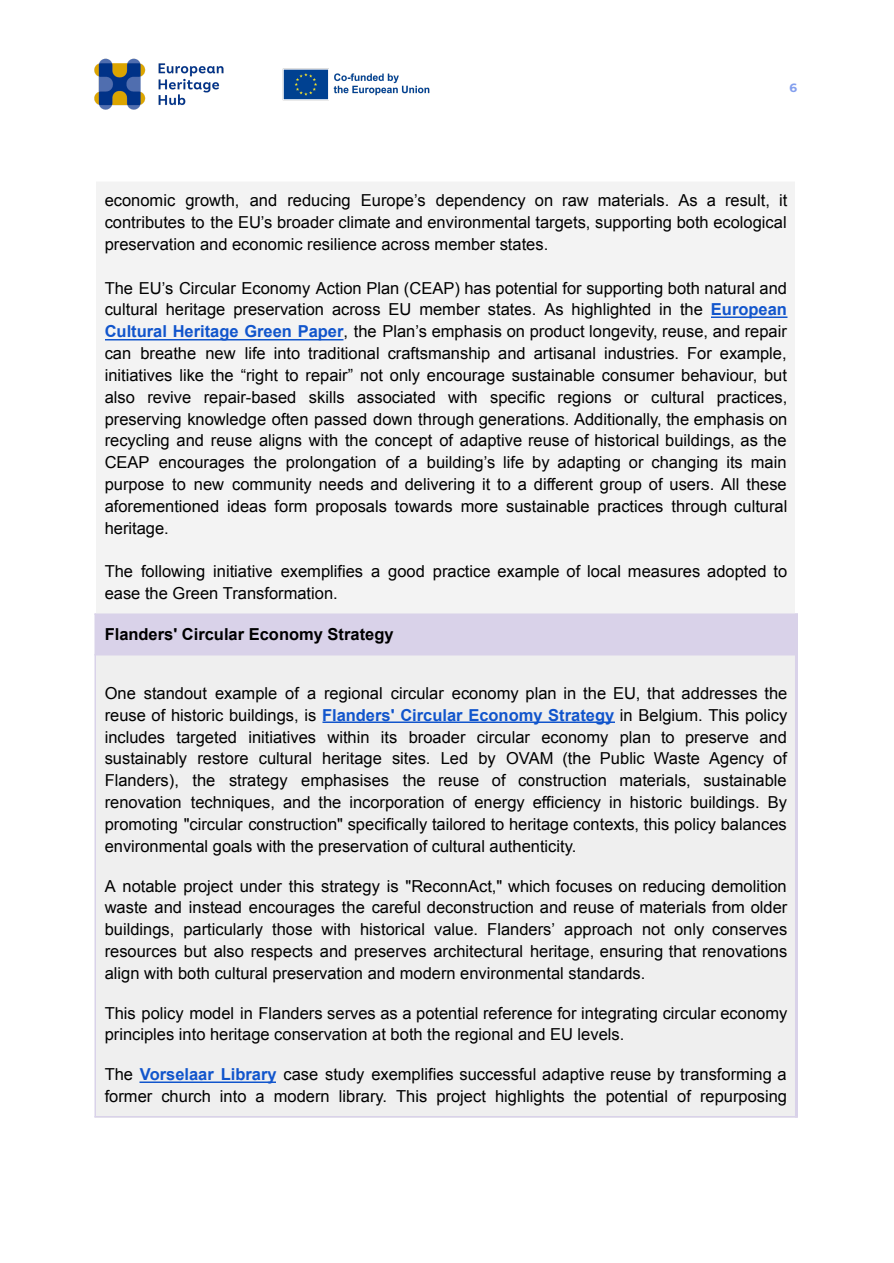
<style>
.page{position:relative;width:894px;height:1263px;background:#fff}
.page>*{position:absolute;margin:0;border:0;box-sizing:border-box;transform-origin:0 0}
.t1{font:16.5px/21.8px "Arial";color:#000;text-align:justify}
.t2{font:700 16.5px "Arial";color:#000}
.t3{font:700 12px "Montserrat";color:#839fee}
.s1{font-weight:700;color:#15c}
</style>
<div class="page">
<img style="left:94px;top:58px;width:336px;height:52px">
<div style="left:96px;top:181px;width:701px;height:434px;background:#f3f3f3"></div>
<div style="left:96px;top:615px;width:701px;height:41px;background:#d9d2e9"></div>
<div style="left:96px;top:656px;width:701px;height:462px;background:#efefef"></div>
<hr style="left:711px;top:316px;width:76px;height:2px;background:#15c">
<hr style="left:105px;top:339px;width:239px;height:1px;background:#15c">
<hr style="left:323px;top:722px;width:292px;height:1px;background:#15c">
<hr style="left:139px;top:1081px;width:137px;height:2px;background:#15c">
<hr style="left:95px;top:614px;width:1px;height:504px;background:#d9d2e9">
<hr style="left:795px;top:180px;width:3px;height:435px;background:#fff">
<hr style="left:795px;top:614px;width:3px;height:504px;background:#d9d2e9">
<hr style="left:94px;top:613px;width:704px;height:2px;background:#d9d2e9">
<hr style="left:94px;top:654px;width:704px;height:1px;background:#d9d2e9">
<hr style="left:94px;top:1116px;width:704px;height:1px;background:#d9d2e9">
<p class="t3" style="left:790px;top:81px;width:9px">6</p>
<p class="t1" style="left:105px;top:190px;width:684px">economic growth, and reducing Europe’s dependency on raw materials. As a result, it contributes to the EU’s broader climate and environmental targets, supporting both ecological preservation and economic resilience across member states.</p>
<p class="t1" style="left:105px;top:277px;width:684px">The EU’s Circular Economy Action Plan (CEAP) has potential for supporting both natural and cultural heritage preservation across EU member states. As highlighted in the <span class="s1">European Cultural Heritage Green Paper</span>, the Plan’s emphasis on product longevity, reuse, and repair can breathe new life into traditional craftsmanship and artisanal industries. For example, initiatives like the “right to repair” not only encourage sustainable consumer behaviour, but also revive repair-based skills associated with specific regions or cultural practices, preserving knowledge often passed down through generations. Additionally, the emphasis on recycling and reuse aligns with the concept of adaptive reuse of historical buildings, as the CEAP encourages the prolongation of a building’s life by adapting or changing its main purpose to new community needs and delivering it to a different group of users. All these aforementioned ideas form proposals towards more sustainable practices through cultural heritage.</p>
<p class="t1" style="left:105px;top:561px;width:684px">The following initiative exemplifies a good practice example of local measures adopted to ease the Green Transformation.</p>
<p class="t2" style="left:105px;top:625px;width:290px">Flanders' Circular Economy Strategy</p>
<p class="t1" style="left:105px;top:682px;width:684px">One standout example of a regional circular economy plan in the EU, that addresses the reuse of historic buildings, is <span class="s1">Flanders' Circular Economy Strategy</span> in Belgium. This policy includes targeted initiatives within its broader circular economy plan to preserve and sustainably restore cultural heritage sites. Led by OVAM (the Public Waste Agency of Flanders), the strategy emphasises the reuse of construction materials, sustainable renovation techniques, and the incorporation of energy efficiency in historic buildings. By promoting "circular construction" specifically tailored to heritage contexts, this policy balances environmental goals with the preservation of cultural authenticity.</p>
<p class="t1" style="left:105px;top:875px;width:684px">A notable project under this strategy is "ReconnAct," which focuses on reducing demolition waste and instead encourages the careful deconstruction and reuse of materials from older buildings, particularly those with historical value. Flanders’ approach not only conserves resources but also respects and preserves architectural heritage, ensuring that renovations align with both cultural preservation and modern environmental standards.</p>
<p class="t1" style="left:105px;top:1002px;width:684px">This policy model in Flanders serves as a potential reference for integrating circular economy principles into heritage conservation at both the regional and EU levels.</p>
<p class="t1" style="left:105px;top:1064px;width:684px">The <span class="s1">Vorselaar Library</span> case study exemplifies successful adaptive reuse by transforming a former church into a modern library. This project highlights the potential of repurposing</p>
</div>
